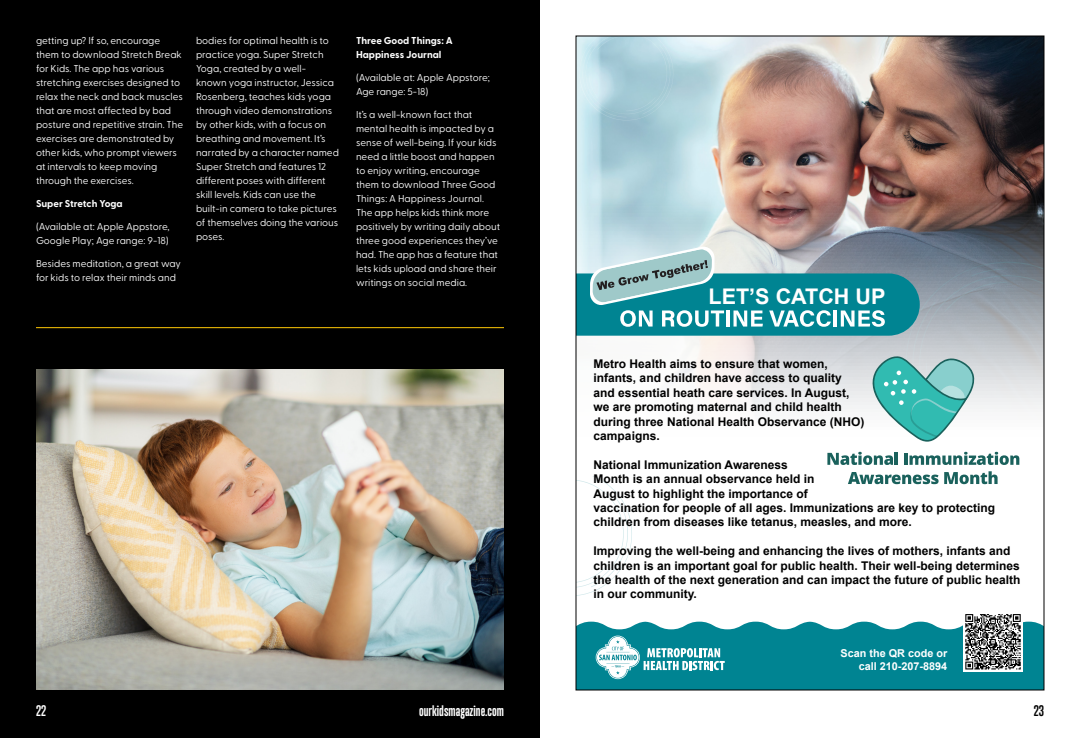
<style>
.page{position:relative;width:1080px;height:738px;background:#fff}
.page>*{position:absolute;margin:0;border:0;box-sizing:border-box;transform-origin:0 0}
.t1{font:700 21.6px "Arial";color:#fff}
.t2{font:700 14px "Trump Gothic Pro";color:#fff}
.t3{font:700 14px "Trump Gothic Pro";color:#000}
.t4{font:700 12px/14.4px "Arial";color:#000}
.t5{font:700 10.8px/13px "Arial";color:#fff;text-align:right}
.t6{font:10px/14px "Greycliff CF";color:#fff}
.t7{font:700 10px/14px "Greycliff CF";color:#fff}
</style>
<div class="page">
<div style="left:0;top:0;width:540px;height:738px;background:#000"></div>
<div style="left:576px;top:653px;width:468px;height:37px;background:#008492"></div>
<svg style="left:578px;top:476px;width:54px;height:120px"></svg>
<img style="left:578px;top:38px;width:464px;height:208px">
<svg style="left:578px;top:614px;width:464px;height:65px"></svg>
<svg style="left:578px;top:246px;width:464px;height:219px"></svg>
<svg style="left:848px;top:471px;width:150px;height:13px"></svg>
<img style="left:36px;top:369px;width:468px;height:321px">
<hr style="left:36px;top:327px;width:468px;height:1px;background:#ffc907">
<p class="t6" style="left:36px;top:33px;width:149px">getting up? If so, encourage them to download Stretch Break for Kids. The app has various stretching exercises designed to relax the neck and back muscles that are most affected by bad posture and repetitive strain. The exercises are demonstrated by other kids, who prompt viewers at intervals to keep moving through the exercises.</p>
<p class="t7" style="left:36px;top:196px;width:88px">Super Stretch Yoga</p>
<p class="t6" style="left:36px;top:219px;width:135px">(Available at: Apple Appstore,<br>Google Play; Age range: 9-18)</p>
<p class="t6" style="left:36px;top:256px;width:147px">Besides meditation, a great way for kids to relax their minds and</p>
<p class="t6" style="left:196px;top:33px;width:144px">bodies for optimal health is to practice yoga. Super Stretch<br>Yoga, created by a well&shy;known yoga instructor, Jessica<br>Rosenberg, teaches kids yoga through video demonstrations by other kids, with a focus on breathing and movement. It’s narrated by a character named<br>Super Stretch and features 12 different poses with different skill levels. Kids can use the built-in camera to take pictures of themselves doing the various poses.</p>
<p class="t7" style="left:356px;top:33px;width:98px">Three Good Things: A<br>Happiness Journal</p>
<p class="t6" style="left:356px;top:70px;width:136px">(Available at: Apple Appstore;<br>Age range: 5-18)</p>
<p class="t6" style="left:356px;top:107px;width:146px">It’s a well-known fact that mental health is impacted by a sense of well-being. If your kids need a little boost and happen to enjoy writing, encourage them to download Three Good<br>Things: A Happiness Journal.<br>The app helps kids think more positively by writing daily about three good experiences they’ve had. The app has a feature that lets kids upload and share their writings on social media.</p>
<h1 class="t1" style="left:709px;top:282px;width:178px">LET’S CATCH UP</h1>
<p class="t4" style="left:594px;top:357px;width:272px">Metro Health aims to ensure that women, infants, and children have access to quality and essential heath care services. In August, we are promoting maternal and child health during three National Health Observance (NHO) campaigns.</p>
<p class="t4" style="left:594px;top:458px;width:403px">National Immunization Awareness<br>Month is an annual observance held in<br>August to highlight the importance of<br>vaccination for people of all ages. Immunizations are key to protecting children from diseases like tetanus, measles, and more.</p>
<p class="t4" style="left:594px;top:544px;width:428px">Improving the well-being and enhancing the lives of mothers, infants and children is an important goal for public health. Their well-being determines the health of the next generation and can impact the future of public health in our community.</p>
<p class="t5" style="left:841px;top:647px;width:108px">Scan the QR code or call 210-207-8894</p>
<h2 class="t2" style="left:36px;top:702px;width:12px">22</h2>
<h2 class="t2" style="left:419px;top:702px;width:86px">ourkidsmagazine.com</h2>
<h2 class="t3" style="left:1034px;top:702px;width:12px">23</h2>
</div>
